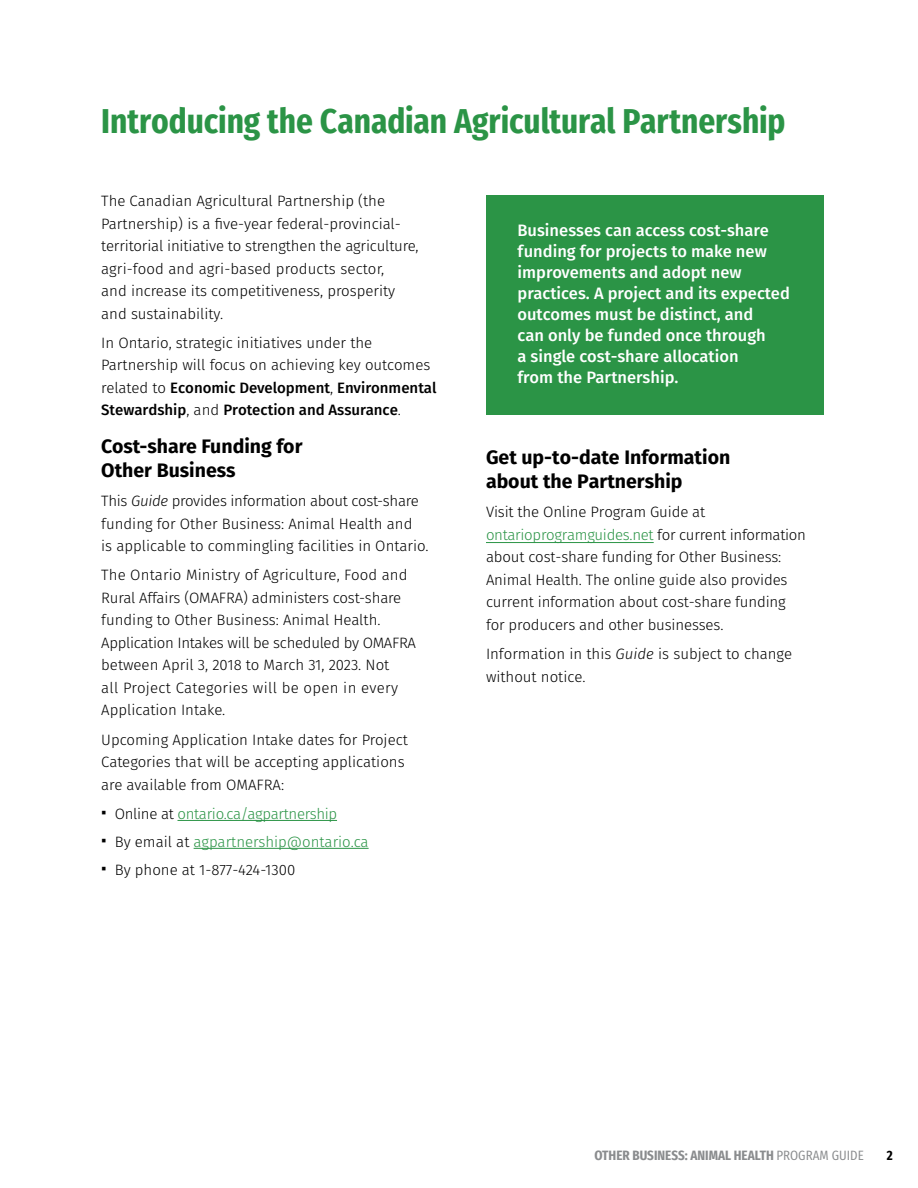
<style>
.page{position:relative;width:918px;height:1188px;background:#fff}
.page>*{position:absolute;margin:0;border:0;box-sizing:border-box;transform-origin:0 0}
.Green_Headlines{font:700 34.5px "Fira Sans Condensed";letter-spacing:-.005em;color:#2b9446}
.Body{font:700 19.5px/24.5px "Fira Sans";color:#000}
.Gray_Headlines{font:700 19.5px/24px "Fira Sans";color:#000}
.White_Callout_Text{font:500 16.5px/21px "Fira Sans";color:#fff}
.Body-2{font:300 15px/22.5px "Fira Sans";color:#000}
.t1{font:300 15px "Fira Sans";color:#2b9446}
.t2{font:300 15px "Fira Sans";letter-spacing:-.02em;color:#2b9446}
.t3{font:700 13.5px "Fira Sans Condensed";color:#8a8c8e}
.t4{font:700 13.5px "Fira Sans Condensed";color:#000}
.s1{font-weight:500}
.s2{font-style:italic}
.s3{color:#000}
.s4{color:#2b9446}
.s5{font-weight:400}
</style>
<div class="page">
<hr style="left:178px;top:820px;width:159px;height:1px;background:#2b9446">
<hr style="left:194px;top:848px;width:175px;height:1px;background:#2b9446">
<div style="left:486px;top:195px;width:338px;height:220px;background:#2b9446"></div>
<hr style="left:486px;top:542px;width:168px;height:1px;background:#2b9446">
<h1 class="Green_Headlines" style="left:101px;top:90px;width:686px">Introducing the Canadian Agricultural Partnership</h1>
<p class="Body-2" style="left:101px;top:190px;width:319px">The Canadian Agricultural Partnership (the Partnership) is a five-year federal-provincial&shy;territorial initiative to strengthen the agriculture, agri-food and agri-based products sector,<br>and increase its competitiveness, prosperity and sustainability.</p>
<p class="Body-2" style="left:101px;top:331px;width:337px">In Ontario, strategic initiatives under the Partnership will focus on achieving key outcomes related to <span class="s1">Economic Development</span>, <span class="s1">Environmental Stewardship</span>, and <span class="s1">Protection and Assurance</span>.</p>
<h2 class="Gray_Headlines" style="left:101px;top:433px;width:203px">Cost-share Funding for<br>Other Business</h2>
<p class="Body-2" style="left:101px;top:490px;width:329px">This <span class="s2">Guide</span> provides information about cost-share funding for Other Business: Animal Health and<br>is applicable to commingling facilities in Ontario.</p>
<p class="Body-2" style="left:101px;top:564px;width:316px">The Ontario Ministry of Agriculture, Food and Rural Affairs (OMAFRA) administers cost-share funding to Other Business: Animal Health.<br>Application Intakes will be scheduled by OMAFRA between April 3, 2018 to March 31, 2023. Not<br>all Project Categories will be open in every Application Intake.</p>
<p class="Body-2" style="left:101px;top:728px;width:308px">Upcoming Application Intake dates for Project<br>Categories that will be accepting applications are available from OMAFRA:</p>
<p class="t2" style="left:115px;top:803px;width:224px"><span class="s3">Online at</span> ontario.ca/agpartnership</p>
<p class="t1" style="left:115px;top:831px;width:255px"><span class="s3">By email at</span> agpartnership@ontario.ca</p>
<p class="Body-2" style="left:115px;top:858px;width:182px">By phone at 1-877-424-1300</p>
<p class="White_Callout_Text" style="left:518px;top:220px;width:274px">Businesses can access cost-share funding for projects to make new improvements and adopt new practices. A project and its expected outcomes must be distinct, and<br>can only be funded once through<br>a single cost-share allocation<br>from the Partnership.</p>
<p class="Body" style="left:486px;top:443px;width:246px">Get up-to-date Information about the Partnership</p>
<p class="Body-2" style="left:486px;top:501px;width:321px">Visit the Online Program Guide at <span class="s4">ontarioprogramguides.net</span> for current information about cost-share funding for Other Business:<br>Animal Health. The online guide also provides current information about cost-share funding for producers and other businesses.</p>
<p class="Body-2" style="left:486px;top:642px;width:308px">Information in this <span class="s2">Guide</span> is subject to change without notice.</p>
<p class="t3" style="left:594px;top:1143px;width:271px">OTHER BUSINESS: ANIMAL HEALTH <span class="s5">PROGRAM GUIDE</span></p>
<p class="t4" style="left:887px;top:1143px;width:7px">2</p>
</div>
